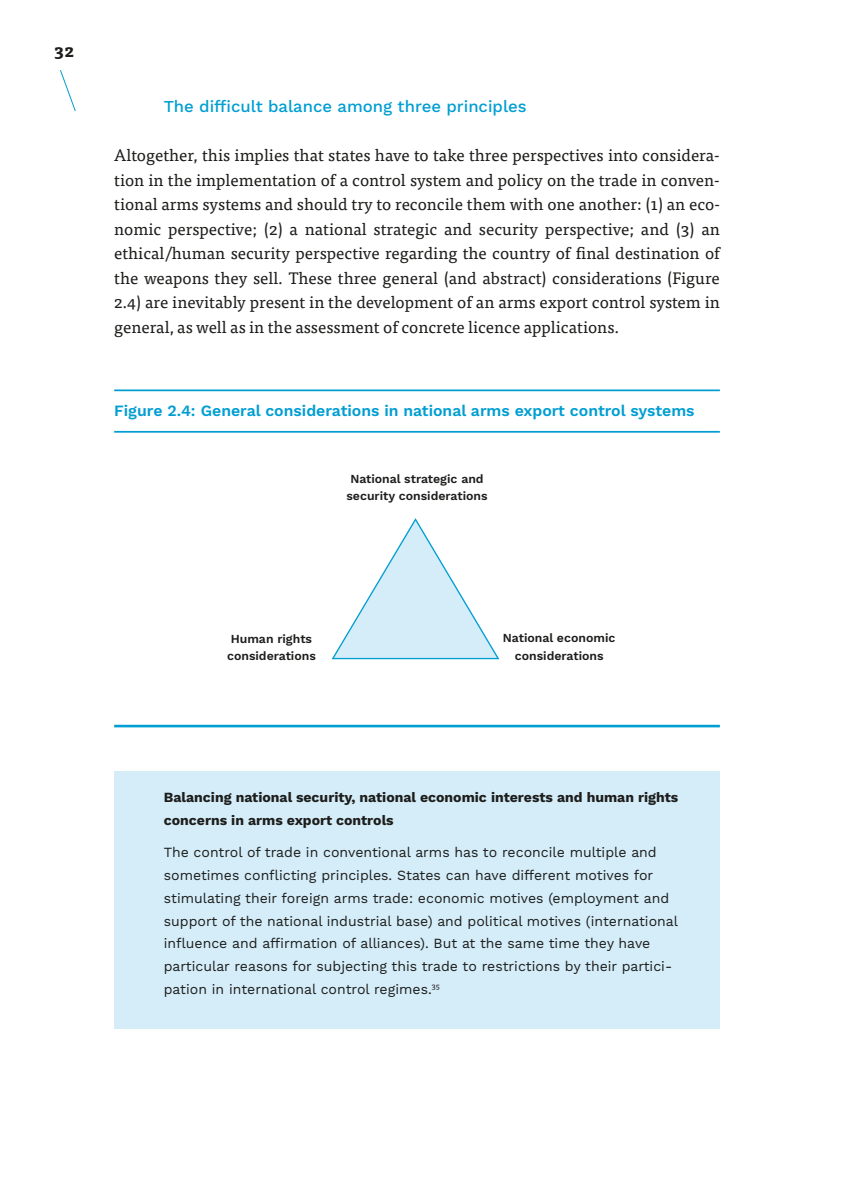
<style>
.page{position:relative;width:844px;height:1191px;background:#fff}
.page>*{position:absolute;margin:0;border:0;box-sizing:border-box;transform-origin:0 0}
.t1{font:700 17.5px "Tisa Pro";color:#1d1d1b}
.t2{font:16.62px/24.5px "Tisa Pro";color:#1d1d1b;text-align:justify}
.t3{font:500 16.62px "Work Sans";color:#009ed2}
.t4{font:600 15.75px "Work Sans";color:#009ed2}
.t5{font:14px/22.8px "Work Sans";color:#1d1d1b}
.t6{font:700 14px/22.8px "Work Sans";color:#1d1d1b}
.t7{font:600 12.25px/17.5px "Work Sans";color:#1d1d1b;text-align:center}
</style>
<div class="page">
<svg style="left:60px;top:70px;width:16px;height:41px"></svg>
<hr style="left:114px;top:389px;width:605px;height:2px;background:#009ed2">
<hr style="left:114px;top:431px;width:605px;height:2px;background:#009ed2">
<hr style="left:114px;top:725px;width:605px;height:2px;background:#009ed2">
<div style="left:114px;top:771px;width:605px;height:257px;background:#d4edf9"></div>
<svg style="left:331px;top:518px;width:169px;height:142px"></svg>
<p class="t1" style="left:54px;top:37px;width:22px">32</p>
<p class="t3" style="left:164px;top:97px;width:364px">The difficult balance among three principles</p>
<p class="t2" style="left:114px;top:142px;width:607px">Altogether, this implies that states have to take three perspectives into considera&shy;tion in the implementation of a control system and policy on the trade in conven&shy;tional arms systems and should try to reconcile them with one another: (1) an eco&shy;nomic perspective; (2) a national strategic and security perspective; and (3) an ethical/human security perspective regarding the country of final destination of the weapons they sell. These three general (and abstract) considerations (Figure 2.4) are inevitably present in the development of an arms export control system in general, as well as in the assessment of concrete licence applications.</p>
<p class="t4" style="left:114px;top:401px;width:581px">Figure 2.4: General considerations in national arms export control systems</p>
<p class="t7" style="left:346px;top:470px;width:143px">National strategic and security considerations</p>
<p class="t7" style="left:227px;top:630px;width:90px">Human rights considerations</p>
<p class="t7" style="left:503px;top:629px;width:114px">National economic considerations</p>
<p class="t6" style="left:164px;top:786px;width:516px">Balancing national security, national economic interests and human rights concerns in arms export controls</p>
<p class="t5" style="left:164px;top:842px;width:515px">The control of trade in conventional arms has to reconcile multiple and sometimes conflicting principles. States can have different motives for stimulating their foreign arms trade: economic motives (employment and support of the national industrial base) and political motives (international influence and affirmation of alliances). But at the same time they have particular reasons for subjecting this trade to restrictions by their partici&shy;pation in international control regimes.<sup>35</sup></p>
</div>
